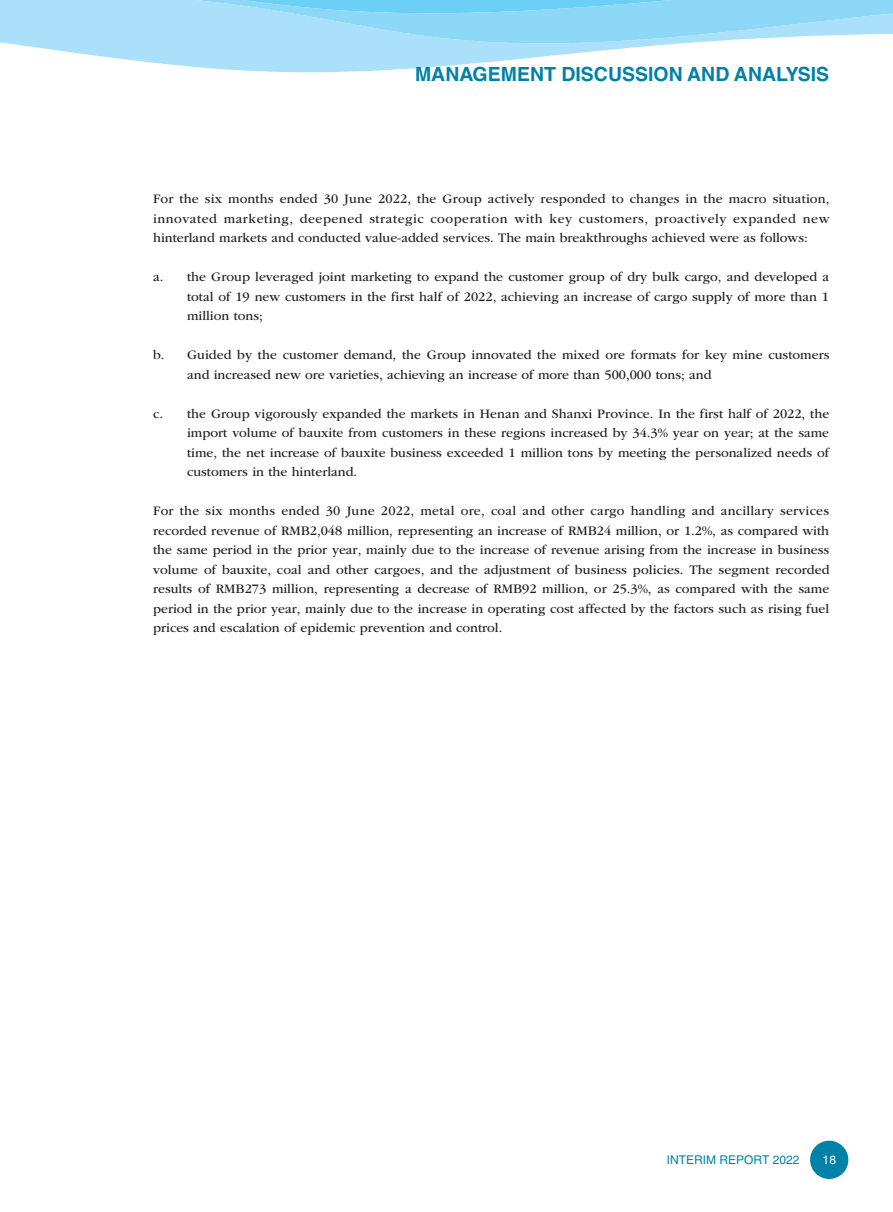
<style>
.page{position:relative;width:893px;height:1212px;background:#fff}
.page>*{position:absolute;margin:0;border:0;box-sizing:border-box;transform-origin:0 0}
.t1{font:700 19.5px "Helvetica LT Std";color:#0081a7}
.t2{font:13.5px/19.5px "ITC Garamond Std";color:#231f20}
.t3{font:13.5px "ITC Garamond Std";letter-spacing:.04em;color:#231f20}
.t4{font:13.5px "ITC Garamond Std";letter-spacing:.02em;color:#231f20}
.t5{font:12px "Helvetica LT Std";color:#0081a7}
.t6{font:12px "Helvetica LT Std";color:#fff}
</style>
<div class="page">
<svg style="left:5px;top:43px;width:680px;height:29px;fill:#aae0f9"></svg>
<svg style="left:0;top:0;width:893px;height:43px;background:#9adbf8"></svg>
<div style="left:810px;top:1141px;width:38px;height:38px;background:#0081a7;border-radius:50%"></div>
<hr style="left:0;top:191px;width:1px;height:43px;background:#02b5eb">
<h1 class="t1" style="left:415px;top:62px;width:416px">MANAGEMENT DISCUSSION AND ANALYSIS</h1>
<p class="t2" style="left:153px;top:190px;width:678px;text-align:right">For the six months ended 30 June 2022, the Group actively responded to changes in the macro situation, new</p>
<p class="t2" style="left:153px;top:209px;width:656px">innovated<br>hinterland markets and conducted value-added services. The main breakthroughs achieved were as follows:</p>
<p class="t2" style="left:187px;top:268px;width:644px">the Group leveraged joint marketing to expand the customer group of dry bulk cargo, and developed a</p>
<p class="t3" style="left:224px;top:211px;width:71px">marketing,</p>
<p class="t3" style="left:300px;top:211px;width:64px">deepened</p>
<p class="t2" style="left:514px;top:209px;width:30px">with</p>
<p class="t2" style="left:549px;top:209px;width:24px">key</p>
<p class="t3" style="left:655px;top:211px;width:73px">proactively</p>
<p class="t3" style="left:733px;top:211px;width:64px">expanded</p>
<p class="t3" style="left:369px;top:211px;width:56px">strategic</p>
<p class="t3" style="left:430px;top:211px;width:79px">cooperation</p>
<p class="t3" style="left:579px;top:211px;width:71px">customers,</p>
<p class="t2" style="left:153px;top:268px;width:12px">.a</p>
<p class="t2" style="left:153px;top:345px;width:13px">.b</p>
<p class="t2" style="left:153px;top:404px;width:12px">.c</p>
<p class="t2" style="left:187px;top:287px;width:644px">total of 19 new customers in the first half of 2022, achieving an increase of cargo supply of more than 1 million tons;</p>
<p class="t2" style="left:187px;top:345px;width:644px">Guided by the customer demand, the Group innovated the mixed ore formats for key mine customers</p>
<p class="t2" style="left:187px;top:365px;width:526px">and increased new ore varieties, achieving an increase of more than 500,000 tons; and</p>
<p class="t2" style="left:187px;top:404px;width:644px">the Group vigorously expanded the markets in Henan and Shanxi Province. In the first half of 2022, the</p>
<p class="t2" style="left:187px;top:423px;width:643px;text-align:justify">import volume of bauxite from customers in these regions increased by 34.3% year on year; at the same time, the net increase of bauxite business exceeded 1 million tons by meeting the personalized needs of customers in the hinterland.</p>
<p class="t4" style="left:780px;top:504px;width:51px">services</p>
<p class="t2" style="left:180px;top:501px;width:21px">the</p>
<p class="t2" style="left:229px;top:501px;width:48px">months</p>
<p class="t2" style="left:281px;top:501px;width:40px">ended</p>
<p class="t2" style="left:421px;top:501px;width:35px">metal</p>
<p class="t2" style="left:491px;top:501px;width:27px">coal</p>
<p class="t2" style="left:522px;top:501px;width:24px">and</p>
<p class="t2" style="left:552px;top:501px;width:34px">other</p>
<p class="t4" style="left:631px;top:504px;width:56px">handling</p>
<p class="t2" style="left:692px;top:501px;width:24px">and</p>
<p class="t4" style="left:721px;top:504px;width:54px">ancillary</p>
<p class="t2" style="left:206px;top:501px;width:19px">six</p>
<p class="t2" style="left:326px;top:501px;width:16px">30</p>
<p class="t2" style="left:381px;top:501px;width:35px">2022,</p>
<p class="t2" style="left:153px;top:501px;width:678px">For<br>recorded revenue of RMB2,048 million, representing an increase of RMB24 million, or 1.2%, as compared with the same period in the prior year, mainly due to the increase of revenue arising from the increase in business volume of bauxite, coal and other cargoes, and the adjustment of business policies. The segment recorded results of RMB273 million, representing a decrease of RMB92 million, or 25.3%, as compared with the same period in the prior year, mainly due to the increase in operating cost affected by the factors such as rising fuel prices and escalation of epidemic prevention and control.</p>
<p class="t2" style="left:347px;top:501px;width:29px">June</p>
<p class="t2" style="left:461px;top:501px;width:26px">ore,</p>
<p class="t2" style="left:590px;top:501px;width:36px">cargo</p>
<p class="t5" style="left:667px;top:1152px;width:134px">INTERIM REPORT 2022</p>
<p class="t6" style="left:822px;top:1152px;width:15px">18</p>
</div>
